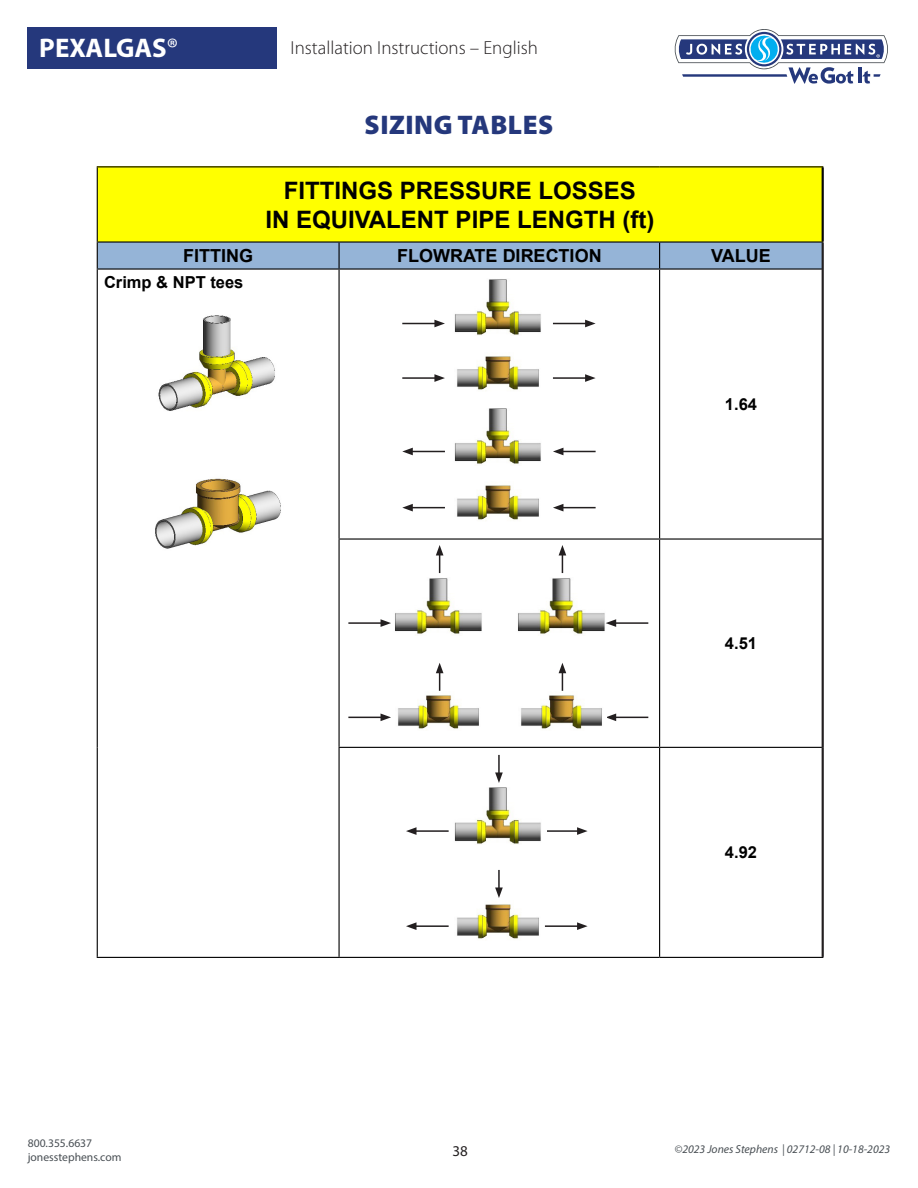
<style>
.page{position:relative;width:918px;height:1188px;background:#fff}
.page>*{position:absolute;margin:0;border:0;box-sizing:border-box;transform-origin:0 0}
.t1{font:900 27px "Myriad Pro";letter-spacing:.02em;color:#25387c}
.t2{font:700 27px "Myriad Pro";color:#fff}
.t3{font:700 24px/28.8px "Arial";color:#000;text-align:center}
.t4{font:300 18.9px "Myriad Pro";color:#231f20}
.t5{font:700 18px "Arial";color:#000}
.t6{font:700 16.5px "Arial";color:#000}
.t7{font:15px "Myriad Pro";color:#231f20}
.t8{font:italic 11.7px "Myriad Pro";color:#494f54}
.t9{font:11.7px/14px "Myriad Pro";color:#494f54}
.s1{font-weight:400}
</style>
<div class="page">
<div style="left:27px;top:27px;width:250px;height:41px;background:#25387c"></div>
<svg style="left:674px;top:29px;width:214px;height:55px"></svg>
<div style="left:97px;top:167px;width:726px;height:75px;background:#ff0"></div>
<hr style="left:97px;top:241px;width:242px;height:2px;background:#000">
<hr style="left:339px;top:241px;width:321px;height:2px;background:#000">
<hr style="left:660px;top:241px;width:163px;height:2px;background:#000">
<hr style="left:97px;top:268px;width:242px;height:2px;background:#000">
<hr style="left:339px;top:268px;width:321px;height:2px;background:#000">
<hr style="left:660px;top:268px;width:162px;height:2px;background:#000">
<hr style="left:97px;top:270px;width:1px;height:269px;background:#000">
<hr style="left:97px;top:539px;width:1px;height:208px;background:#000">
<hr style="left:97px;top:747px;width:1px;height:210px;background:#000">
<hr style="left:339px;top:270px;width:1px;height:268px;background:#000">
<hr style="left:659px;top:270px;width:1px;height:268px;background:#000">
<hr style="left:339px;top:538px;width:321px;height:2px;background:#000">
<hr style="left:660px;top:538px;width:162px;height:2px;background:#000">
<hr style="left:339px;top:540px;width:1px;height:207px;background:#000">
<hr style="left:659px;top:540px;width:1px;height:207px;background:#000">
<hr style="left:339px;top:747px;width:321px;height:1px;background:#000">
<hr style="left:660px;top:747px;width:162px;height:1px;background:#000">
<hr style="left:339px;top:748px;width:1px;height:209px;background:#000">
<hr style="left:659px;top:748px;width:1px;height:209px;background:#000">
<hr style="left:97px;top:957px;width:242px;height:1px;background:#000">
<hr style="left:339px;top:957px;width:321px;height:1px;background:#000">
<hr style="left:660px;top:957px;width:163px;height:1px;background:#000">
<hr style="left:97px;top:166px;width:242px;height:1px;background:#000">
<hr style="left:97px;top:167px;width:1px;height:74px;background:#000">
<hr style="left:339px;top:166px;width:321px;height:1px;background:#000">
<hr style="left:660px;top:166px;width:163px;height:1px;background:#000">
<hr style="left:822px;top:167px;width:1px;height:74px;background:#000">
<hr style="left:823px;top:167px;width:1px;height:74px;background:#000">
<svg style="left:97px;top:242px;width:727px;height:27px;background:#8dabcc"></svg>
<hr style="left:822px;top:269px;width:1px;height:270px;background:#231f20">
<hr style="left:823px;top:269px;width:1px;height:270px;background:#231f20">
<hr style="left:822px;top:539px;width:1px;height:208px;background:#231f20">
<hr style="left:823px;top:539px;width:1px;height:208px;background:#231f20">
<hr style="left:822px;top:747px;width:1px;height:210px;background:#231f20">
<hr style="left:823px;top:747px;width:1px;height:210px;background:#231f20">
<img style="left:158px;top:315px;width:117px;height:96px">
<img style="left:454px;top:279px;width:87px;height:56px">
<img style="left:454px;top:408px;width:87px;height:56px">
<img style="left:457px;top:356px;width:82px;height:34px">
<img style="left:457px;top:485px;width:82px;height:35px">
<hr style="left:553px;top:323px;width:34px;height:1px;background:#231f20">
<svg style="left:585px;top:320px;width:11px;height:7px"></svg>
<hr style="left:553px;top:377px;width:34px;height:2px;background:#231f20">
<svg style="left:585px;top:374px;width:11px;height:8px"></svg>
<hr style="left:410px;top:451px;width:35px;height:1px;background:#231f20">
<svg style="left:402px;top:448px;width:11px;height:7px"></svg>
<hr style="left:410px;top:507px;width:35px;height:1px;background:#231f20">
<svg style="left:402px;top:504px;width:11px;height:7px"></svg>
<hr style="left:402px;top:323px;width:35px;height:1px;background:#231f20">
<svg style="left:434px;top:320px;width:11px;height:7px"></svg>
<hr style="left:402px;top:377px;width:35px;height:2px;background:#231f20">
<svg style="left:434px;top:374px;width:11px;height:8px"></svg>
<hr style="left:561px;top:451px;width:35px;height:1px;background:#231f20">
<svg style="left:553px;top:448px;width:10px;height:7px"></svg>
<hr style="left:561px;top:507px;width:35px;height:1px;background:#231f20">
<svg style="left:553px;top:504px;width:10px;height:7px"></svg>
<hr style="left:348px;top:622px;width:35px;height:2px;background:#231f20">
<svg style="left:381px;top:619px;width:10px;height:8px"></svg>
<hr style="left:348px;top:717px;width:35px;height:1px;background:#231f20">
<svg style="left:381px;top:714px;width:10px;height:7px"></svg>
<hr style="left:414px;top:830px;width:35px;height:2px;background:#231f20">
<svg style="left:406px;top:827px;width:11px;height:8px"></svg>
<hr style="left:414px;top:925px;width:35px;height:2px;background:#231f20">
<svg style="left:406px;top:922px;width:11px;height:8px"></svg>
<hr style="left:545px;top:830px;width:34px;height:2px;background:#231f20">
<svg style="left:577px;top:827px;width:11px;height:8px"></svg>
<hr style="left:545px;top:925px;width:34px;height:2px;background:#231f20">
<svg style="left:577px;top:922px;width:11px;height:8px"></svg>
<svg style="left:559px;top:545px;width:7px;height:28px"></svg>
<svg style="left:559px;top:663px;width:7px;height:28px"></svg>
<svg style="left:436px;top:545px;width:7px;height:28px"></svg>
<svg style="left:436px;top:663px;width:7px;height:28px"></svg>
<hr style="left:498px;top:755px;width:2px;height:20px;background:#231f20">
<svg style="left:495px;top:772px;width:8px;height:11px"></svg>
<hr style="left:498px;top:870px;width:2px;height:20px;background:#231f20">
<svg style="left:495px;top:888px;width:8px;height:10px"></svg>
<img style="left:395px;top:578px;width:87px;height:57px">
<img style="left:518px;top:578px;width:87px;height:57px">
<hr style="left:614px;top:622px;width:34px;height:2px;background:#231f20">
<svg style="left:606px;top:619px;width:10px;height:8px"></svg>
<hr style="left:614px;top:717px;width:34px;height:1px;background:#231f20">
<svg style="left:607px;top:714px;width:9px;height:7px"></svg>
<img style="left:398px;top:695px;width:81px;height:34px">
<img style="left:521px;top:695px;width:81px;height:34px">
<img style="left:155px;top:478px;width:126px;height:71px">
<img style="left:457px;top:904px;width:82px;height:35px">
<img style="left:454px;top:787px;width:93px;height:57px">
<p class="t2" style="left:39px;top:30px;width:140px">PEXALGAS<span class="s1">®</span></p>
<p class="t4" style="left:291px;top:38px;width:249px">Installation Instructions – English</p>
<p class="t1" style="left:365px;top:107px;width:190px">SIZING TABLES</p>
<p class="t3" style="left:265px;top:176px;width:390px">FITTINGS PRESSURE LOSSES<br>IN EQUIVALENT PIPE LENGTH (ft)</p>
<p class="t5" style="left:183px;top:243px;width:72px">FITTING</p>
<p class="t5" style="left:397px;top:243px;width:206px">FLOWRATE DIRECTION</p>
<p class="t5" style="left:711px;top:243px;width:61px">VALUE</p>
<p class="t6" style="left:104px;top:271px;width:141px">Crimp &amp; NPT tees</p>
<p class="t6" style="left:725px;top:393px;width:34px">1.64</p>
<p class="t6" style="left:725px;top:632px;width:34px">4.51</p>
<p class="t6" style="left:725px;top:841px;width:34px">4.92</p>
<p class="t9" style="left:28px;top:1136px;width:95px">800.355.6637 jonesstephens.com</p>
<p class="t8" style="left:675px;top:1142px;width:217px">©2023 Jones Stephens | 02712-08 | 10-18-2023</p>
<p class="t7" style="left:452px;top:1142px;width:17px">38</p>
</div>
